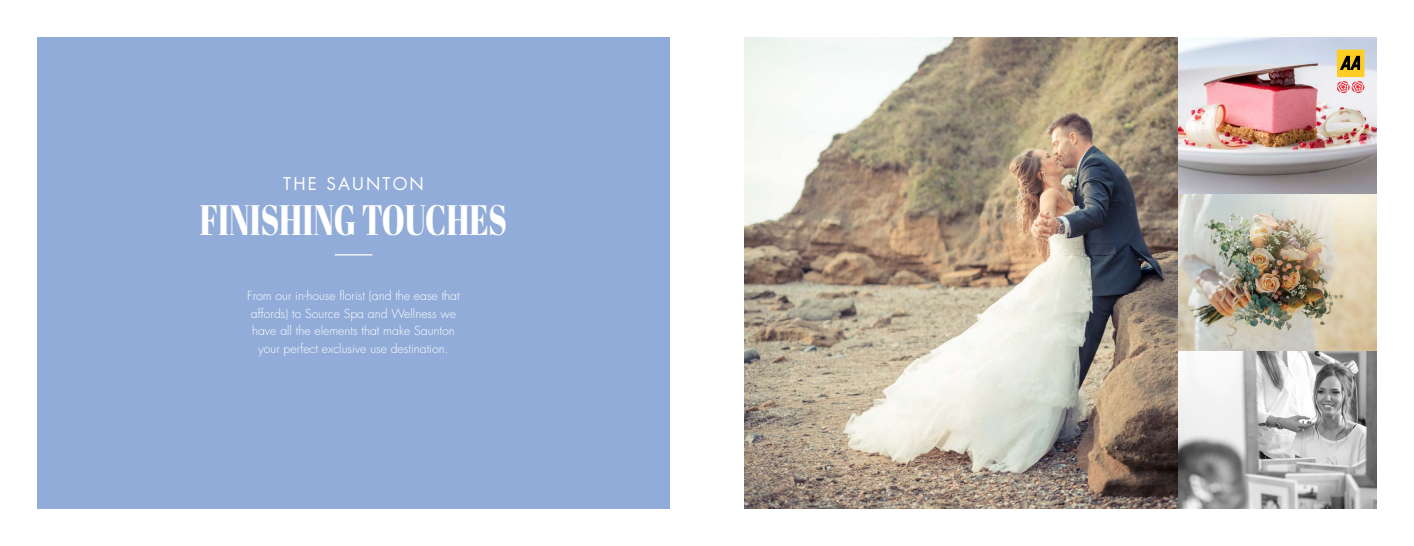
<style>
.page{position:relative;width:1414px;height:546px;background:#fff}
.page>*{position:absolute;margin:0;border:0;box-sizing:border-box;transform-origin:0 0}
.t1{font:42.44px "Abril Fatface";color:#fff;scale:.73 1}
.t2{font:17.15px "Futura Std";letter-spacing:.125em;color:#fff}
.t3{font:300 12.25px/17.5px "Futura Std";color:#fff;text-align:center}
</style>
<div class="page">
<img style="left:744px;top:37px;width:633px;height:471px">
<svg style="left:1337px;top:50px;width:27px;height:43px"></svg>
<div style="left:37px;top:37px;width:633px;height:471px;background:#91acd8"></div>
<hr style="left:335px;top:254px;width:37px;height:1px;background:#fff">
<p class="t2" style="left:283px;top:172px;width:142px">THE SAUNTON</p>
<p class="t1" style="left:200px;top:190px;width:422px">FINISHING TOUCHES</p>
<p class="t3" style="left:247px;top:287px;width:214px">From our in-house florist (and the ease that affords) to Source Spa and Wellness we have all the elements that make Saunton your perfect exclusive use destination.</p>
</div>
